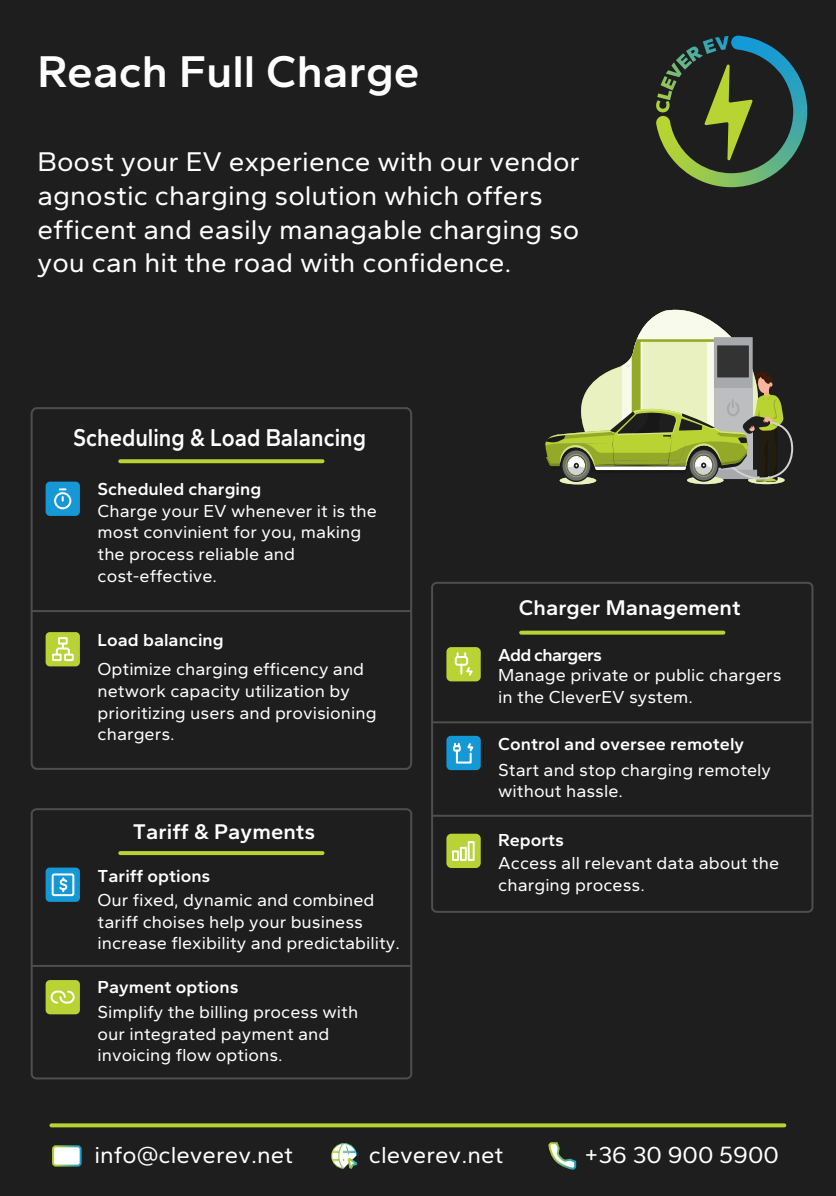
<style>
.page{position:relative;width:836px;height:1196px;background:#fff}
.page>*{position:absolute;margin:0;border:0;box-sizing:border-box;transform-origin:0 0}
.t1{font:600 46px "Gantari";color:#fff}
.t2{font:28px/33.6px "Gantari";color:#fff}
.t3{font:600 25.2px "Gantari";color:#fff;scale:.87 1}
.t4{font:24px "Gantari";color:#fff}
.t5{font:600 22px "Gantari";color:#fff}
.t6{font:18px/21.6px "Gantari";color:#fff}
.t7{font:600 18px "Gantari";color:#fff}
.t8{font:600 18px "Gantari";letter-spacing:-.04em;color:#fff}
</style>
<div class="page">
<div style="left:0;top:0;width:835px;height:1195px;background:#1e1e1e"></div>
<svg style="left:747px;top:476px;width:37px;height:8px"></svg>
<div style="left:559px;top:476px;width:37px;height:8px;background:#e9f1c1;border-radius:50%"></div>
<svg style="left:686px;top:476px;width:37px;height:8px"></svg>
<svg style="left:545px;top:309px;width:247px;height:173px"></svg>
<svg style="left:120px;top:459px;width:202px;height:4px"></svg>
<div style="left:31px;top:407px;width:381px;height:362px;border:2px solid #4e4e4e;border-radius:6px"></div>
<hr style="left:32px;top:610px;width:379px;height:2px;background:#4e4e4e">
<div style="left:46px;top:481px;width:34px;height:35px;background:#1599d6;border-radius:4px"></div>
<svg style="left:54px;top:488px;width:18px;height:22px"></svg>
<div style="left:46px;top:632px;width:34px;height:34px;background:#b8d333;border-radius:4px"></div>
<div style="left:52px;top:653px;width:10px;height:8px;border:2px solid #fff"></div>
<div style="left:58px;top:637px;width:10px;height:7px;border:2px solid #fff"></div>
<div style="left:64px;top:653px;width:10px;height:8px;border:2px solid #fff"></div>
<svg style="left:55px;top:641px;width:16px;height:15px"></svg>
<svg style="left:120px;top:851px;width:202px;height:4px"></svg>
<div style="left:31px;top:808px;width:381px;height:271px;border:2px solid #4e4e4e;border-radius:5px"></div>
<hr style="left:32px;top:964px;width:379px;height:2px;background:#4e4e4e">
<div style="left:46px;top:867px;width:34px;height:34px;background:#1599d6;border-radius:4px"></div>
<svg style="left:59px;top:877px;width:9px;height:16px"></svg>
<div style="left:52px;top:873px;width:22px;height:23px;border:2px solid #fff;border-radius:2px"></div>
<div style="left:46px;top:979px;width:34px;height:35px;background:#b8d333;border-radius:4px"></div>
<svg style="left:50px;top:990px;width:25px;height:14px"></svg>
<svg style="left:521px;top:630px;width:202px;height:4px"></svg>
<div style="left:431px;top:581px;width:382px;height:331px;border:2px solid #4e4e4e;border-radius:5px"></div>
<hr style="left:432px;top:721px;width:380px;height:2px;background:#4e4e4e">
<hr style="left:432px;top:814px;width:380px;height:2px;background:#4e4e4e">
<div style="left:446px;top:647px;width:34px;height:34px;background:#b8d333;border-radius:5px"></div>
<svg style="left:454px;top:652px;width:19px;height:24px"></svg>
<div style="left:446px;top:833px;width:34px;height:34px;background:#b8d333;border-radius:5px"></div>
<div style="left:452px;top:850px;width:7px;height:10px;border:2px solid #fff"></div>
<div style="left:459px;top:846px;width:7px;height:14px;border:2px solid #fff"></div>
<div style="left:467px;top:841px;width:7px;height:19px;border:2px solid #fff"></div>
<div style="left:446px;top:735px;width:34px;height:35px;background:#1599d6;border-radius:5px"></div>
<svg style="left:453px;top:743px;width:21px;height:21px"></svg>
<svg style="left:51px;top:1123px;width:733px;height:4px;background:#a9c230"></svg>
<div style="left:53px;top:1146px;width:28px;height:19px;background:#fff;border-radius:3px"></div>
<div style="left:52px;top:1145px;width:30px;height:21px;border:2px solid #fff;border-radius:3px"></div>
<svg style="left:548px;top:1142px;width:29px;height:28px"></svg>
<svg style="left:331px;top:1143px;width:27px;height:26px"></svg>
<svg style="left:656px;top:36px;width:150px;height:151px"></svg>
<h1 class="t1" style="left:38px;top:42px;width:383px">Reach Full Charge</h1>
<h2 class="t2" style="left:38px;top:144px;width:543px">Boost your EV experience with our vendor agnostic charging solution which offers efficent and easily managable charging so you can hit the road with confidence.</h2>
<h3 class="t3" style="left:73px;top:421px;width:338px">Scheduling &amp; Load Balancing</h3>
<p class="t7" style="left:97px;top:477px;width:165px">Scheduled charging</p>
<p class="t6" style="left:97px;top:499px;width:281px">Charge your EV whenever it is the most convinient for you, making the process reliable and cost-effective.</p>
<p class="t7" style="left:97px;top:628px;width:127px">Load balancing</p>
<p class="t6" style="left:97px;top:658px;width:280px">Optimize charging efficency and network capacity utilization by prioritizing users and provisioning chargers.</p>
<p class="t5" style="left:133px;top:817px;width:184px">Tariff &amp; Payments</p>
<p class="t7" style="left:97px;top:864px;width:114px">Tariff options</p>
<p class="t6" style="left:97px;top:888px;width:304px">Our fixed, dynamic and combined tariff choises help your business increase flexibility and predictability.</p>
<p class="t7" style="left:97px;top:975px;width:142px">Payment options</p>
<p class="t6" style="left:97px;top:1000px;width:262px">Simplify the billing process with our integrated payment and invoicing flow options.</p>
<p class="t5" style="left:518px;top:593px;width:223px">Charger Management</p>
<p class="t8" style="left:498px;top:643px;width:105px">Add chargers</p>
<p class="t6" style="left:498px;top:663px;width:285px">Manage private or public chargers in the CleverEV system.</p>
<p class="t7" style="left:498px;top:732px;width:247px">Control and oversee remotely</p>
<p class="t6" style="left:498px;top:758px;width:274px">Start and stop charging remotely without hassle.</p>
<p class="t7" style="left:498px;top:828px;width:67px">Reports</p>
<p class="t6" style="left:498px;top:851px;width:282px">Access all relevant data about the charging process.</p>
<h3 class="t4" style="left:94px;top:1139px;width:200px">info@cleverev.net</h3>
<h3 class="t4" style="left:368px;top:1139px;width:136px">cleverev.net</h3>
<h3 class="t4" style="left:584px;top:1139px;width:196px">+36 30 900 5900</h3>
</div>
